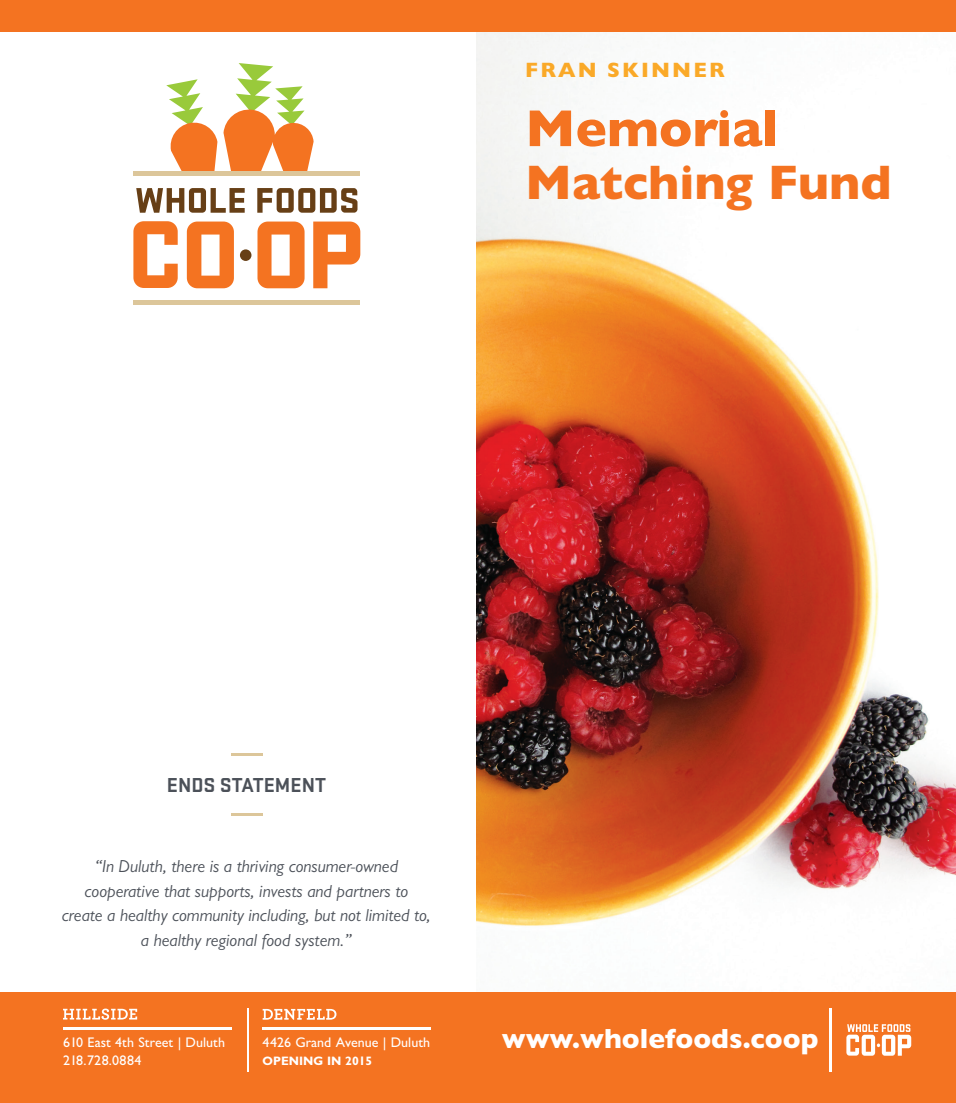
<style>
.page{position:relative;width:956px;height:1103px;background:#fff}
.page>*{position:absolute;margin:0;border:0;box-sizing:border-box;transform-origin:0 0}
.t1{font:800 52.5px "Gill Sans MT Pro";color:#f47321}
.t2{font:800 49px "Gill Sans MT Pro";color:#f47321}
.t3{font:800 28px "Gill Sans MT Pro";color:#fff}
.t4{font:700 21px "Stratum 2";color:#4c5159}
.t5{font:800 21px "Gill Sans MT Pro";letter-spacing:.1em;color:#faa928}
.t6{font:italic 17.5px/24.5px "Gill Sans MT Pro";color:#4c5159;text-align:center}
.Article_Heading{font:500 14px/17.5px "Gill Sans MT Pro";color:#fff}
.Article_Heading-2{font:700 12.25px "Gill Sans MT Pro";color:#fff}
</style>
<div class="page">
<img style="left:476px;top:32px;width:480px;height:894px">
<div style="left:0;top:992px;width:956px;height:110px;background:#f47321"></div>
<svg style="left:846px;top:1024px;width:65px;height:31px"></svg>
<hr style="left:829px;top:1008px;width:2px;height:63px;background:#fff">
<div style="left:0;top:0;width:956px;height:32px;background:#f47321"></div>
<svg style="left:166px;top:79px;width:51px;height:92px"></svg>
<svg style="left:223px;top:63px;width:90px;height:108px"></svg>
<svg style="left:187px;top:221px;width:47px;height:67px"></svg>
<svg style="left:313px;top:221px;width:47px;height:67px"></svg>
<svg style="left:257px;top:221px;width:47px;height:67px"></svg>
<svg style="left:133px;top:221px;width:45px;height:67px"></svg>
<div style="left:240px;top:249px;width:11px;height:12px;background:#673f16;border-radius:50%"></div>
<svg style="left:136px;top:188px;width:109px;height:25px"></svg>
<svg style="left:257px;top:188px;width:100px;height:25px"></svg>
<div style="left:133px;top:171px;width:227px;height:5px;background:#dcc69a"></div>
<div style="left:133px;top:300px;width:227px;height:5px;background:#dcc69a"></div>
<hr style="left:231px;top:753px;width:32px;height:2px;background:#dcc69a">
<hr style="left:231px;top:813px;width:31px;height:3px;background:#dcc69a">
<svg style="left:263px;top:1008px;width:73px;height:11px"></svg>
<svg style="left:63px;top:1008px;width:74px;height:11px"></svg>
<hr style="left:263px;top:1027px;width:168px;height:3px;background:#fff">
<hr style="left:63px;top:1027px;width:168px;height:3px;background:#fff">
<hr style="left:247px;top:1008px;width:1px;height:63px;background:#fff">
<p class="t5" style="left:525px;top:58px;width:201px">FRAN SKINNER</p>
<p class="t1" style="left:525px;top:97px;width:254px">Memorial</p>
<p class="t2" style="left:525px;top:153px;width:368px">Matching Fund</p>
<p class="t4" style="left:167px;top:770px;width:161px">ENDS STATEMENT</p>
<p class="t6" style="left:62px;top:854px;width:370px">“In Duluth, there is a thriving consumer-owned cooperative that supports, invests and partners to<br>create a healthy community including, but not limited to, a healthy regional food system.”</p>
<p class="Article_Heading" style="left:63px;top:1033px;width:163px">610 East 4th Street | Duluth<br>218.728.0884</p>
<p class="Article_Heading" style="left:263px;top:1033px;width:169px">4426 Grand Avenue | Duluth</p>
<p class="Article_Heading-2" style="left:263px;top:1053px;width:111px">OPENING IN 2015</p>
<p class="t3" style="left:501px;top:1022px;width:318px">www.wholefoods.coop</p>
</div>
